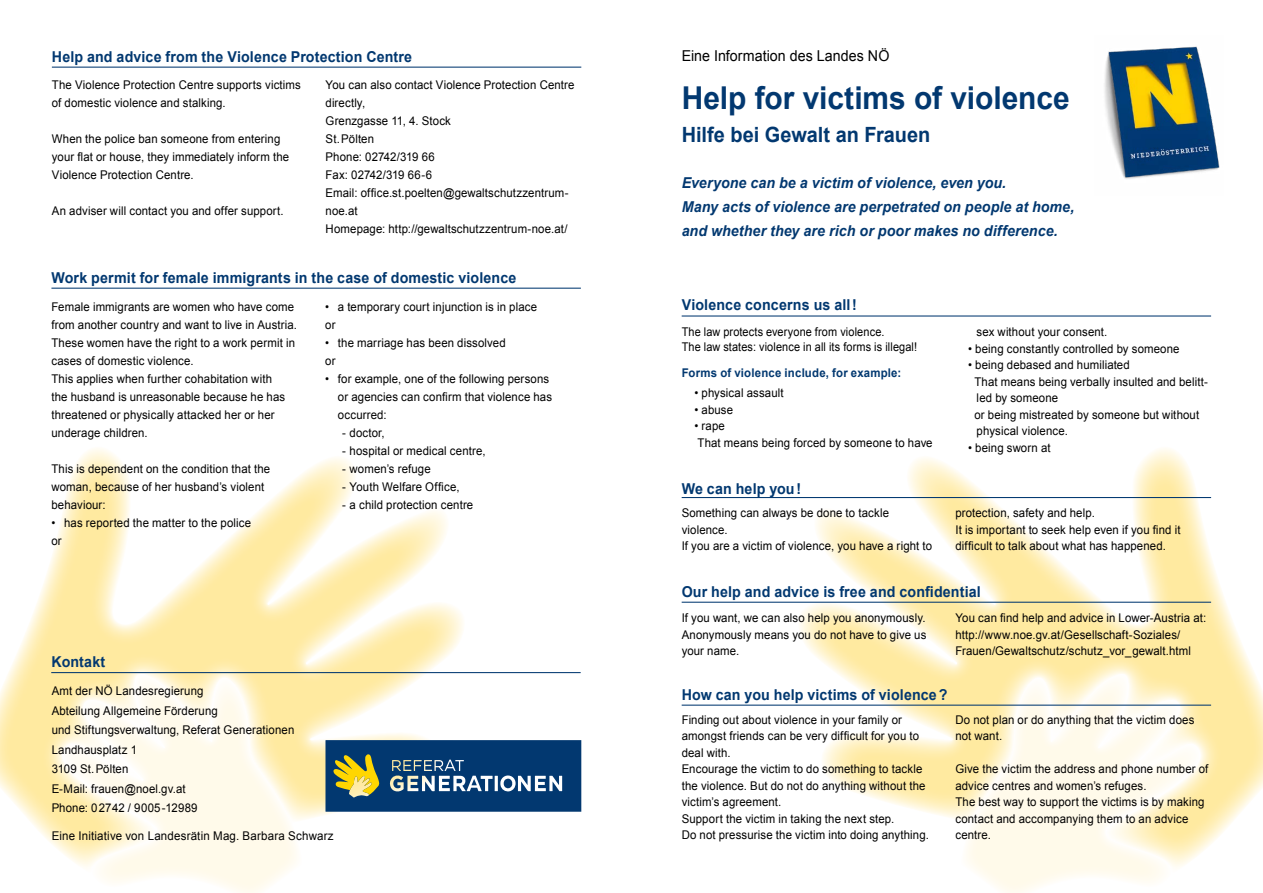
<style>
.page{position:relative;width:1263px;height:893px;background:#fff}
.page>*{position:absolute;margin:0;border:0;box-sizing:border-box;transform-origin:0 0}
.t1{font:700 31.5px "Arial";letter-spacing:-.005em;color:#023870;scale:.95 1}
.t2{font:700 21px "Arial";color:#023870;scale:.95 1}
.t3{font:700 15px "Arial";letter-spacing:.01em;color:#023870;scale:.95 1}
.t4{font:italic 700 15px/24px "Arial";letter-spacing:.005em;color:#023870;scale:.95 1}
.t5{font:15px "Arial";color:#000;scale:.95 1}
.t6{font:12px/16.5px "Arial";letter-spacing:.01em;color:#000;scale:.95 1}
.t7{font:12px/14.4px "Arial";letter-spacing:.01em;color:#000;scale:.91 1}
.t8{font:12px "Arial";letter-spacing:.01em;color:#000;scale:.96 1}
.t9{font:700 12px "Arial";letter-spacing:.015em;color:#023870;scale:.95 1}
</style>
<div class="page">
<svg style="left:0;top:448px;width:466px;height:404px"></svg>
<svg style="left:62px;top:673px;width:241px;height:220px;fill:#fffaea"></svg>
<svg style="left:797px;top:448px;width:466px;height:404px"></svg>
<svg style="left:960px;top:672px;width:241px;height:221px;fill:#fffaea"></svg>
<hr style="left:51px;top:288px;width:530px;height:1px;background:#023870">
<hr style="left:682px;top:315px;width:529px;height:2px;background:#023870">
<hr style="left:682px;top:497px;width:529px;height:1px;background:#023870">
<hr style="left:682px;top:602px;width:529px;height:1px;background:#023870">
<hr style="left:51px;top:672px;width:530px;height:1px;background:#023870">
<hr style="left:682px;top:705px;width:529px;height:1px;background:#023870">
<svg style="left:325px;top:740px;width:256px;height:72px;background:#2a5576"></svg>
<img style="left:1104px;top:46px;width:116px;height:133px">
<hr style="left:52px;top:67px;width:529px;height:1px;background:#023870">
<p class="t3" style="left:52px;top:47px;width:381px">Help and advice from the Violence Protection Centre</p>
<p class="t6" style="left:52px;top:76px;width:264px;line-height:18px">The Violence Protection Centre supports victims of domestic violence and stalking.</p>
<p class="t6" style="left:52px;top:130px;width:251px;line-height:18px">When the police ban someone from entering your flat or house, they immediately inform the<br>Violence Protection Centre.</p>
<p class="t6" style="left:52px;top:202px;width:246px">An adviser will contact you and offer support.</p>
<p class="t6" style="left:326px;top:76px;width:264px;line-height:18px">You can also contact Violence Protection Centre directly,<br>Grenzgasse 11, 4. Stock<br>St.Pölten<br>Phone: 02742/319 66<br>Fax: 02742/319 66-6<br>Email: office.st.poelten@gewaltschutzzentrum&shy;noe.at<br>Homepage: http://gewaltschutzzentrum-noe.at/</p>
<p class="t3" style="left:51px;top:268px;width:491px">Work permit for female immigrants in the case of domestic violence</p>
<p class="t6" style="left:51px;top:298px;width:260px;line-height:18px">Female immigrants are women who have come from another country and want to live in Austria.<br>These women have the right to a work permit in cases of domestic violence.<br>This applies when further cohabitation with<br>the husband is unreasonable because he has threatened or physically attacked her or her underage children.</p>
<p class="t6" style="left:51px;top:460px;width:232px;line-height:18px">This is dependent on the condition that the woman, because of her husband’s violent behaviour:</p>
<p class="t6" style="left:51px;top:514px;width:212px;line-height:18px">• has reported the matter to the police or</p>
<p class="t6" style="left:325px;top:298px;width:225px;line-height:18px">• a temporary court injunction is in place or</p>
<p class="t6" style="left:325px;top:334px;width:192px;line-height:18px">• the marriage has been dissolved or</p>
<p class="t6" style="left:338px;top:370px;width:227px;line-height:18px;text-indent:-13px">• for example, one of the following persons or agencies can confirm that violence has occurred:</p>
<p class="t6" style="left:342px;top:424px;width:46px">- doctor,</p>
<p class="t6" style="left:342px;top:442px;width:152px">- hospital or medical centre,</p>
<p class="t6" style="left:342px;top:460px;width:95px">- women’s refuge</p>
<p class="t6" style="left:342px;top:478px;width:125px">- Youth Welfare Office,</p>
<p class="t6" style="left:342px;top:496px;width:139px">- a child protection centre</p>
<p class="t3" style="left:52px;top:652px;width:58px">Kontakt</p>
<p class="t6" style="left:52px;top:681px;width:257px;line-height:19.5px">Amt der NÖ Landesregierung<br>Abteilung Allgemeine Förderung<br>und Stiftungsverwaltung, Referat Generationen<br>Landhausplatz 1<br>3109 St.Pölten<br>E-Mail: frauen@noel.gv.at<br>Phone: 02742 / 9005-12989</p>
<p class="t8" style="left:52px;top:827px;width:295px">Eine Initiative von Landesrätin Mag. Barbara Schwarz</p>
<p class="t5" style="left:682px;top:46px;width:220px">Eine Information des Landes NÖ</p>
<h1 class="t1" style="left:682px;top:77px;width:410px">Help for victims of violence</h1>
<h2 class="t2" style="left:682px;top:121px;width:263px">Hilfe bei Gewalt an Frauen</h2>
<p class="t4" style="left:682px;top:171px;width:415px">Everyone can be a victim of violence, even you.<br>Many acts of violence are perpetrated on people at home, and whether they are rich or poor makes no difference.</p>
<p class="t3" style="left:682px;top:295px;width:186px">Violence concerns us all!</p>
<p class="t7" style="left:682px;top:325px;width:260px">The law protects everyone from violence.<br>The law states: violence in all its forms is illegal!</p>
<p class="t9" style="left:682px;top:364px;width:233px">Forms of violence include, for example:</p>
<p class="t6" style="left:694px;top:385px;width:95px">• physical assault</p>
<p class="t6" style="left:694px;top:402px;width:42px">• abuse</p>
<p class="t6" style="left:694px;top:418px;width:252px">• rape<br>That means being forced by someone to have</p>
<p class="t3" style="left:682px;top:479px;width:127px">We can help you!</p>
<p class="t6" style="left:977px;top:324px;width:139px">sex without your consent.</p>
<p class="t6" style="left:968px;top:340px;width:224px">• being constantly controlled by someone</p>
<p class="t6" style="left:974px;top:357px;width:247px;text-indent:-6px">• being debased and humiliated<br>That means being verbally insulted and belitt&shy;led by someone<br>or being mistreated by someone but without physical violence.</p>
<p class="t6" style="left:968px;top:439px;width:88px">• being sworn at</p>
<p class="t6" style="left:682px;top:505px;width:265px">Something can always be done to tackle violence.<br>If you are a victim of violence, you have a right to</p>
<p class="t6" style="left:955px;top:505px;width:238px">protection, safety and help.<br>It is important to seek help even if you find it difficult to talk about what has happened.</p>
<p class="t3" style="left:682px;top:582px;width:316px">Our help and advice is free and confidential</p>
<p class="t6" style="left:682px;top:610px;width:259px;text-align:justify">If you want, we can also help you anonymously.<br>Anonymously means you do not have to give us your name.</p>
<p class="t6" style="left:955px;top:610px;width:266px">You can find help and advice in Lower-Austria at: http://www.noe.gv.at/Gesellschaft-Soziales/<br>Frauen/Gewaltschutz/schutz_vor_gewalt.html</p>
<p class="t3" style="left:682px;top:685px;width:281px">How can you help victims of violence?</p>
<p class="t6" style="left:682px;top:711px;width:262px">Finding out about violence in your family or amongst friends can be very difficult for you to deal with.<br>Encourage the victim to do something to tackle the violence. But do not do anything without the victim’s agreement.<br>Support the victim in taking the next step.<br>Do not pressurise the victim into doing anything.</p>
<p class="t6" style="left:955px;top:711px;width:253px">Do not plan or do anything that the victim does not want.</p>
<p class="t6" style="left:955px;top:761px;width:268px">Give the victim the address and phone number of advice centres and women’s refuges.<br>The best way to support the victims is by making contact and accompanying them to an advice centre.</p>
</div>
